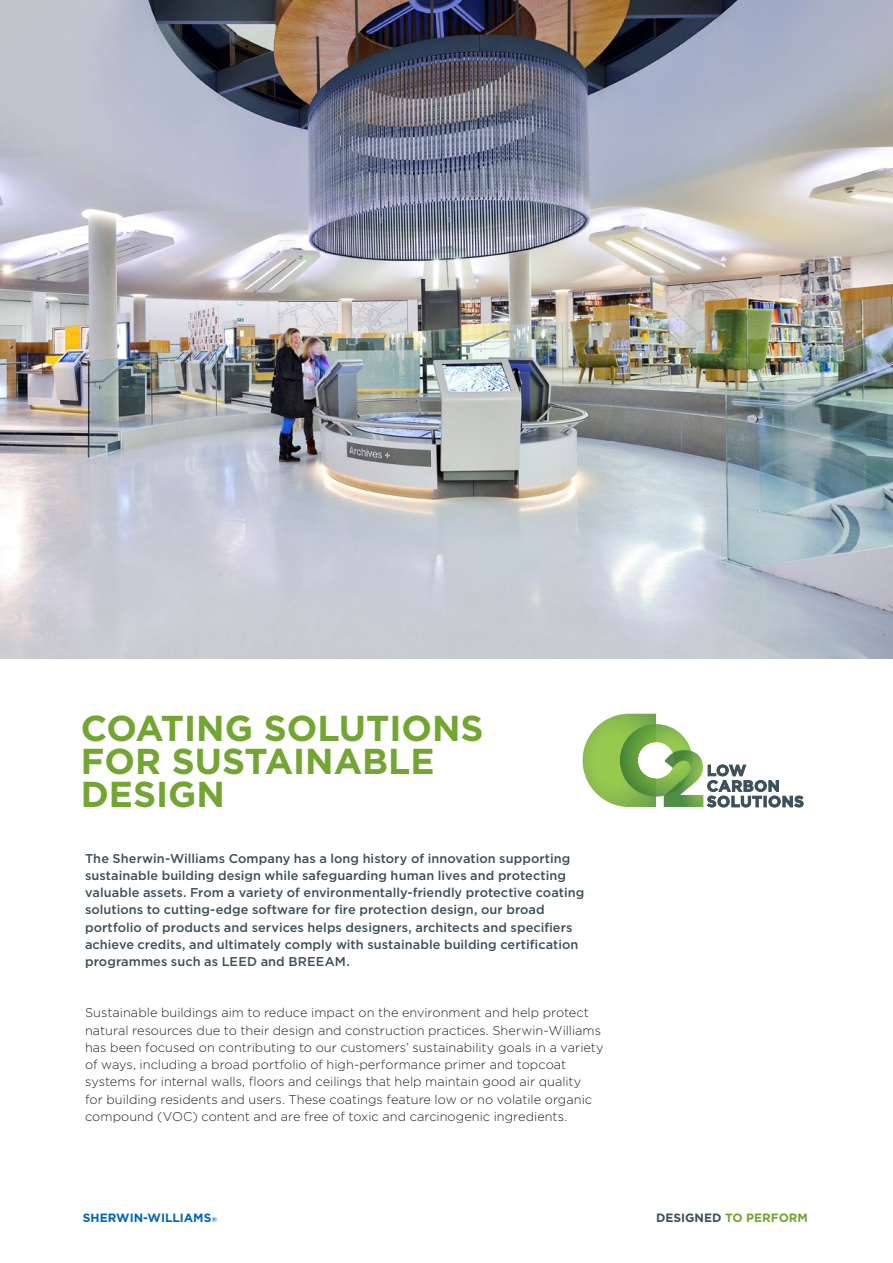
<style>
.page{position:relative;width:893px;height:1263px;background:#fff}
.page>*{position:absolute;margin:0;border:0;box-sizing:border-box;transform-origin:0 0}
.t1{font:700 36px/33px "Gotham";color:#73a532}
.t2{font:300 12.75px/17.2px "Gotham";color:#231f20}
.t3{font:500 12.75px/17.2px "Gotham";letter-spacing:.005em;color:#3d4f59}
.t4{font:700 12px "Gotham";color:#0168b3}
.t5{font:700 12px "Gotham";color:#73a532}
.s1{font-size:7.05px}
.s2{color:#3d4f59}
</style>
<div class="page">
<img style="left:0;top:0;width:893px;height:658px">
<svg style="left:583px;top:714px;width:220px;height:93px"></svg>
<p class="t1" style="left:81px;top:711px;width:404px">COATING SOLUTIONS<br>FOR SUSTAINABLE<br>DESIGN</p>
<p class="t3" style="left:85px;top:849px;width:501px">The Sherwin-Williams Company has a long history of innovation supporting sustainable building design while safeguarding human lives and protecting valuable assets. From a variety of environmentally-friendly protective coating solutions to cutting-edge software for fire protection design, our broad portfolio of products and services helps designers, architects and specifiers achieve credits, and ultimately comply with sustainable building certification programmes such as LEED and BREEAM.</p>
<p class="t2" style="left:85px;top:1004px;width:520px">Sustainable buildings aim to reduce impact on the environment and help protect natural resources due to their design and construction practices. Sherwin-Williams has been focused on contributing to our customers’ sustainability goals in a variety of ways, including a broad portfolio of high-performance primer and topcoat systems for internal walls, floors and ceilings that help maintain good air quality<br>for building residents and users. These coatings feature low or no volatile organic compound (VOC) content and are free of toxic and carcinogenic ingredients.</p>
<p class="t4" style="left:83px;top:1210px;width:136px">SHERWIN-WILLIAMS<span class="s1">®</span></p>
<p class="t5" style="left:656px;top:1210px;width:153px"><span class="s2">DESIGNED</span> TO PERFORM</p>
</div>
